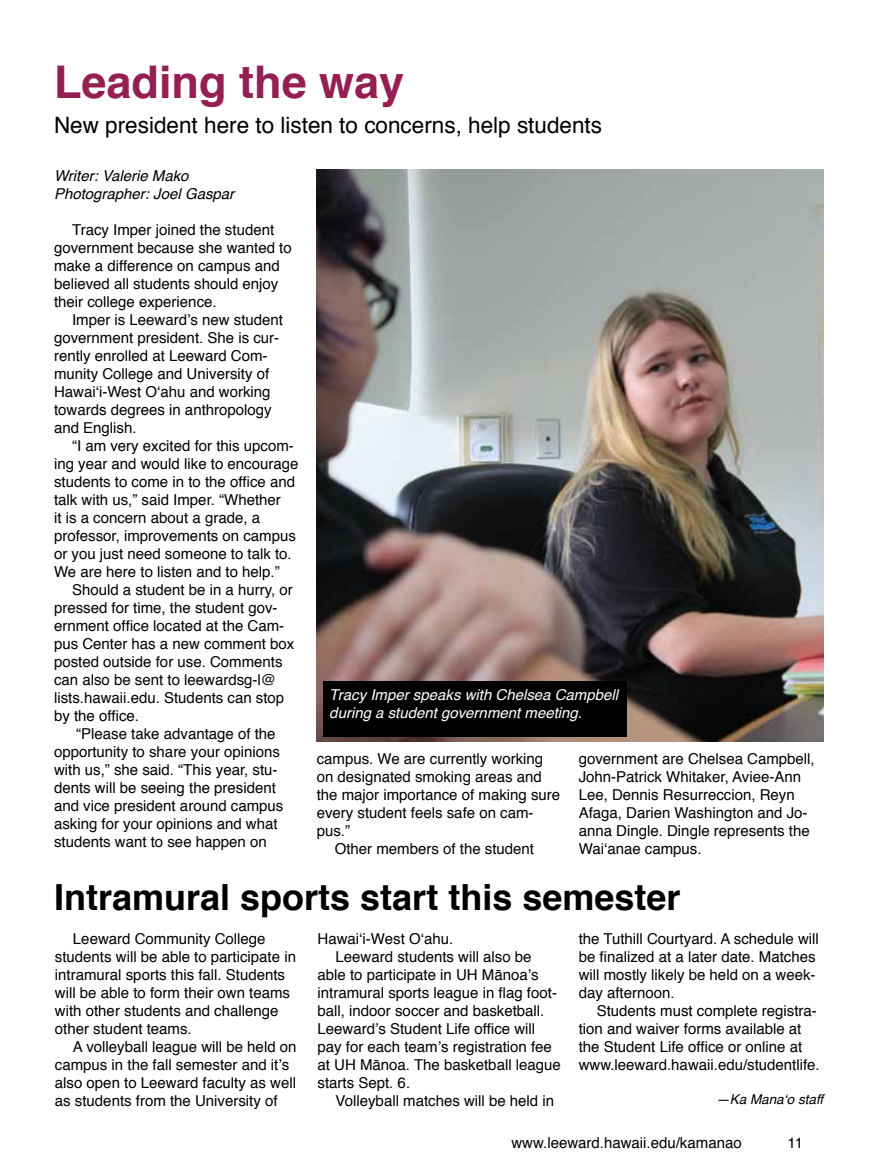
<style>
.page{position:relative;width:878px;height:1175px;background:#fff}
.page>*{position:absolute;margin:0;border:0;box-sizing:border-box;transform-origin:0 0}
.t1{font:700 45px "Helvetica";color:#951f53}
.t2{font:700 36px "Helvetica";color:#000}
.t3{font:22.5px "Helvetica";color:#000}
.t4{font:15px/18px "Helvetica";color:#000}
.t5{font:italic 15px/18px "Helvetica";color:#fff}
.t6{font:italic 15px/18px "Helvetica";color:#000}
.t7{font:italic 13.5px "Helvetica";color:#000}
</style>
<div class="page">
<img style="left:316px;top:170px;width:508px;height:571px">
<div style="left:323px;top:681px;width:303px;height:55px;background:#000"></div>
<h1 class="t1" style="left:54px;top:46px;width:352px">Leading the way</h1>
<h3 class="t3" style="left:54px;top:107px;width:549px">New president here to listen to concerns, help students</h3>
<p class="t6" style="left:54px;top:167px;width:182px">Writer: Valerie Mako<br>Photographer: Joel Gaspar</p>
<p class="t4" style="left:54px;top:221px;width:239px;text-indent:18px">Tracy Imper joined the student government because she wanted to make a difference on campus and believed all students should enjoy their college experience.</p>
<p class="t4" style="left:54px;top:311px;width:230px;text-indent:18px">Imper is Leeward’s new student government president. She is cur&shy;rently enrolled at Leeward Com&shy;munity College and University of<br>Hawai‘i-West O‘ahu and working towards degrees in anthropology and English.</p>
<p class="t4" style="left:54px;top:437px;width:246px;text-indent:18px">“I am very excited for this upcom&shy;ing year and would like to encourage students to come in to the office and talk with us,” said Imper. “Whether<br>it is a concern about a grade, a professor, improvements on campus or you just need someone to talk to.<br>We are here to listen and to help.”</p>
<p class="t4" style="left:54px;top:581px;width:242px;text-indent:18px">Should a student be in a hurry, or pressed for time, the student gov&shy;ernment office located at the Cam&shy;pus Center has a new comment box posted outside for use. Comments can also be sent to leewardsg-l@ lists.hawaii.edu. Students can stop by the office.</p>
<p class="t4" style="left:54px;top:725px;width:231px;text-indent:22px">“Please take advantage of the opportunity to share your opinions with us,” she said. “This year, stu&shy;dents will be seeing the president and vice president around campus asking for your opinions and what students want to see happen on</p>
<p class="t5" style="left:329px;top:686px;width:290px">Tracy Imper speaks with Chelsea Campbell during a student government meeting.</p>
<p class="t4" style="left:316px;top:749px;width:228px">campus. We are currently working</p>
<p class="t4" style="left:316px;top:767px;width:227px">on designated smoking areas and</p>
<p class="t4" style="left:316px;top:785px;width:245px">the major importance of making sure</p>
<p class="t4" style="left:316px;top:803px;width:218px">every student feels safe on cam-</p>
<p class="t4" style="left:316px;top:821px;width:35px">pus.”</p>
<p class="t4" style="left:335px;top:839px;width:201px">Other members of the student</p>
<p class="t4" style="left:578px;top:749px;width:237px">government are Chelsea Campbell,<br>John-Patrick Whitaker, Aviee-Ann<br>Lee, Dennis Resurreccion, Reyn<br>Afaga, Darien Washington and Jo&shy;anna Dingle. Dingle represents the<br>Wai‘anae campus.</p>
<h2 class="t2" style="left:54px;top:868px;width:628px">Intramural sports start this semester</h2>
<p class="t4" style="left:55px;top:929px;width:242px;text-indent:18px">Leeward Community College students will be able to participate in intramural sports this fall. Students will be able to form their own teams with other students and challenge other student teams.</p>
<p class="t4" style="left:55px;top:1037px;width:243px;text-indent:18px">A volleyball league will be held on campus in the fall semester and it’s also open to Leeward faculty as well as students from the University of</p>
<p class="t4" style="left:317px;top:929px;width:137px">Hawai‘i-West O‘ahu.</p>
<p class="t4" style="left:335px;top:947px;width:197px">Leeward students will also be</p>
<p class="t4" style="left:317px;top:965px;width:222px">able to participate in UH Mānoa’s</p>
<p class="t4" style="left:317px;top:983px;width:241px">intramural sports league in flag foot-</p>
<p class="t4" style="left:317px;top:1001px;width:228px">ball, indoor soccer and basketball.</p>
<p class="t4" style="left:317px;top:1019px;width:219px">Leeward’s Student Life office will</p>
<p class="t4" style="left:317px;top:1037px;width:236px">pay for each team’s registration fee</p>
<p class="t4" style="left:317px;top:1055px;width:245px">at UH Mānoa. The basketball league</p>
<p class="t4" style="left:317px;top:1073px;width:94px">starts Sept. 6.</p>
<p class="t4" style="left:335px;top:1091px;width:220px">Volleyball matches will be held in</p>
<p class="t4" style="left:578px;top:929px;width:242px">the Tuthill Courtyard. A schedule will be finalized at a later date. Matches will mostly likely be held on a week&shy;day afternoon.</p>
<p class="t4" style="left:578px;top:1001px;width:242px;text-indent:18px">Students must complete registra&shy;tion and waiver forms available at the Student Life office or online at www.leeward.hawaii.edu/studentlife.</p>
<p class="t7" style="left:716px;top:1088px;width:109px">—Ka Mana‘o staff</p>
<p class="t4" style="left:511px;top:1134px;width:232px">www.leeward.hawaii.edu/kamanao</p>
<p class="t4" style="left:787px;top:1134px;width:17px">11</p>
</div>
